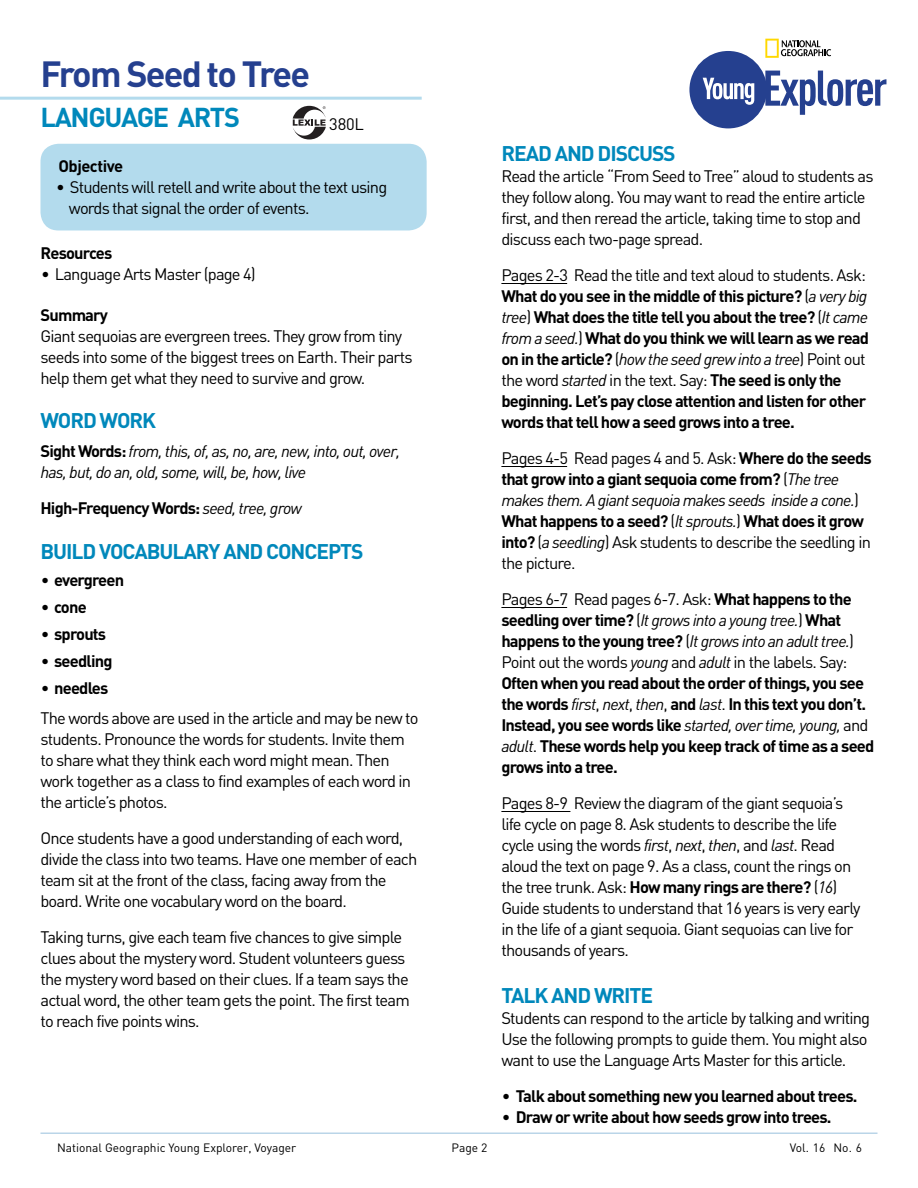
<style>
.page{position:relative;width:918px;height:1188px;background:#fff}
.page>*{position:absolute;margin:0;border:0;box-sizing:border-box;transform-origin:0 0}
.t1{font:700 36px "DIN";letter-spacing:-.05em;color:#25408f}
.t2{font:700 27px "DIN";letter-spacing:-.05em;color:#08b}
.t3{font:700 21px "DIN";letter-spacing:-.05em;color:#08b}
.t4{font:16.5px/21px "DIN";letter-spacing:-.05em;color:#000}
.t5{font:700 16.5px/21px "DIN";letter-spacing:-.05em;color:#000}
.t6{font:italic 16.5px/21px "DIN";letter-spacing:-.05em;color:#000}
.t7{font:700 16.5px "DIN";letter-spacing:-.03em;color:#000}
.t8{font:12px "DIN";color:#000}
.s1{font-weight:700;font-style:normal}
.s2{font-weight:400;font-style:italic}
.s3{font-weight:400}
.s4{font-style:italic}
.s5{font-weight:700}
</style>
<div class="page">
<hr style="left:40px;top:1132px;width:838px;height:2px;background:#bad5e8">
<svg style="left:689px;top:39px;width:197px;height:89px"></svg>
<div style="left:40px;top:144px;width:387px;height:86px;background:#b3dbed;border-radius:18px"></div>
<hr style="left:501px;top:283px;width:66px;height:1px;background:#000">
<hr style="left:501px;top:466px;width:66px;height:1px;background:#000">
<hr style="left:501px;top:607px;width:66px;height:1px;background:#000">
<hr style="left:501px;top:811px;width:69px;height:1px;background:#000">
<hr style="left:0;top:97px;width:422px;height:3px;background:#b3dbed">
<svg style="left:293px;top:106px;width:33px;height:33px"></svg>
<h1 class="t1" style="left:40px;top:50px;width:271px">From Seed to Tree</h1>
<h2 class="t2" style="left:40px;top:100px;width:201px">LANGUAGE ARTS</h2>
<p class="t4" style="left:329px;top:113px;width:36px">380L</p>
<p class="t7" style="left:58px;top:156px;width:66px">Objective</p>
<p class="t4" style="left:69px;top:177px;width:320px;text-indent:-13px">• Students will retell and write about the text using words that signal the order of events.</p>
<p class="t5" style="left:40px;top:242px;width:73px">Resources</p>
<p class="t4" style="left:41px;top:263px;width:216px">• Language Arts Master (page 4)</p>
<p class="t5" style="left:40px;top:304px;width:69px">Summary</p>
<p class="t4" style="left:40px;top:325px;width:374px">Giant sequoias are evergreen trees. They grow from tiny seeds into some of the biggest trees on Earth. Their parts help them get what they need to survive and grow.</p>
<p class="t3" style="left:40px;top:407px;width:117px">WORD WORK</p>
<p class="t6" style="left:40px;top:440px;width:361px"><span class="s1">Sight Words:</span> from, this, of, as, no, are, new, into, out, over, has, but, do an, old, some, will, be, how, live</p>
<p class="t5" style="left:40px;top:497px;width:263px">High-Frequency Words: <span class="s2">seed, tree, grow</span></p>
<p class="t3" style="left:40px;top:537px;width:325px">BUILD VOCABULARY AND CONCEPTS</p>
<p class="t5" style="left:41px;top:568px;width:85px">• evergreen</p>
<p class="t5" style="left:41px;top:595px;width:47px">• cone</p>
<p class="t5" style="left:41px;top:622px;width:67px">• sprouts</p>
<p class="t5" style="left:41px;top:649px;width:73px">• seedling</p>
<p class="t5" style="left:41px;top:676px;width:69px">• needles</p>
<p class="t4" style="left:40px;top:707px;width:380px">The words above are used in the article and may be new to students. Pronounce the words for students. Invite them to share what they think each word might mean. Then work together as a class to find examples of each word in the article’s photos.</p>
<p class="t4" style="left:40px;top:827px;width:378px">Once students have a good understanding of each word, divide the class into two teams. Have one member of each team sit at the front of the class, facing away from the board. Write one vocabulary word on the board.</p>
<p class="t4" style="left:40px;top:926px;width:371px">Taking turns, give each team five chances to give simple clues about the mystery word. Student volunteers guess the mystery word based on their clues. If a team says the actual word, the other team gets the point. The first team to reach five points wins.</p>
<p class="t3" style="left:501px;top:140px;width:176px">READ AND DISCUSS</p>
<p class="t4" style="left:501px;top:165px;width:374px">Read the article “From Seed to Tree” aloud to students as they follow along. You may want to read the entire article first, and then reread the article, taking time to stop and discuss each two-page spread.</p>
<p class="t5" style="left:501px;top:264px;width:369px"><span class="s3">Pages 2-3 Read the title and text aloud to students. Ask:<br></span>What do you see in the middle of this picture? <span class="s3">(</span><span class="s2">a very big tree</span><span class="s3">)</span> What does the title tell you about the tree? <span class="s3">(</span><span class="s2">It came from a seed.</span><span class="s3">)</span> What do you think we will learn as we read on in the article? <span class="s3">(</span><span class="s2">how the seed grew into a tree</span><span class="s3">) Point out the word</span> <span class="s2">started</span> <span class="s3">in the text. Say:</span> The seed is only the beginning. Let’s pay close attention and listen for other words that tell how a seed grows into a tree.</p>
<p class="t5" style="left:501px;top:447px;width:372px"><span class="s3">Pages 4-5 Read pages 4 and 5. Ask:</span> Where do the seeds that grow into a giant sequoia come from? <span class="s3">(</span><span class="s2">The tree makes them. A giant sequoia makes seeds inside a cone.</span><span class="s3">)<br></span>What happens to a seed? <span class="s3">(</span><span class="s2">It sprouts.</span><span class="s3">)</span> What does it grow into? <span class="s3">(</span><span class="s2">a seedling</span><span class="s3">) Ask students to describe the seedling in the picture.</span></p>
<p class="t5" style="left:501px;top:588px;width:375px"><span class="s3">Pages 6-7 Read pages 6-7. Ask:</span> What happens to the seedling over time? <span class="s3">(</span><span class="s2">It grows into a young tree.</span><span class="s3">)</span> What happens to the young tree? <span class="s3">(</span><span class="s2">It grows into an adult tree.</span><span class="s3">)<br>Point out the words</span> <span class="s2">young</span> <span class="s3">and</span> <span class="s2">adult</span> <span class="s3">in the labels. Say:<br></span>Often when you read about the order of things, you see the words <span class="s2">first</span><span class="s3">,</span> <span class="s2">next</span><span class="s3">,</span> <span class="s2">then</span><span class="s3">,</span> and <span class="s2">last</span><span class="s3">.</span> In this text you don’t.<br>Instead, you see words like <span class="s2">started, over time, young,</span> <span class="s3">and </span><span class="s2">adult</span><span class="s3">.</span> These words help you keep track of time as a seed grows into a tree.</p>
<p class="t4" style="left:501px;top:793px;width:361px">Pages 8-9 Review the diagram of the giant sequoia’s life cycle on page 8. Ask students to describe the life cycle using the words <span class="s4">first</span>, <span class="s4">next</span>, <span class="s4">then</span>, and <span class="s4">last</span>. Read aloud the text on page 9. As a class, count the rings on the tree trunk. Ask: <span class="s5">How many rings are there?</span> (<span class="s4">16</span>)<br>Guide students to understand that 16 years is very early in the life of a giant sequoia. Giant sequoias can live for thousands of years.</p>
<p class="t3" style="left:501px;top:981px;width:153px">TALK AND WRITE</p>
<p class="t4" style="left:501px;top:1007px;width:370px">Students can respond to the article by talking and writing<br>Use the following prompts to guide them. You might also want to use the Language Arts Master for this article.</p>
<p class="t5" style="left:502px;top:1085px;width:357px"><span class="s3">•</span> Talk about something new you learned about trees.</p>
<p class="t5" style="left:502px;top:1106px;width:331px"><span class="s3">•</span> Draw or write about how seeds grow into trees.</p>
<p class="t8" style="left:57px;top:1140px;width:241px">National Geographic Young Explorer, Voyager</p>
<p class="t8" style="left:452px;top:1140px;width:37px">Page 2</p>
<p class="t8" style="left:790px;top:1140px;width:74px">Vol. 16 No. 6</p>
</div>
